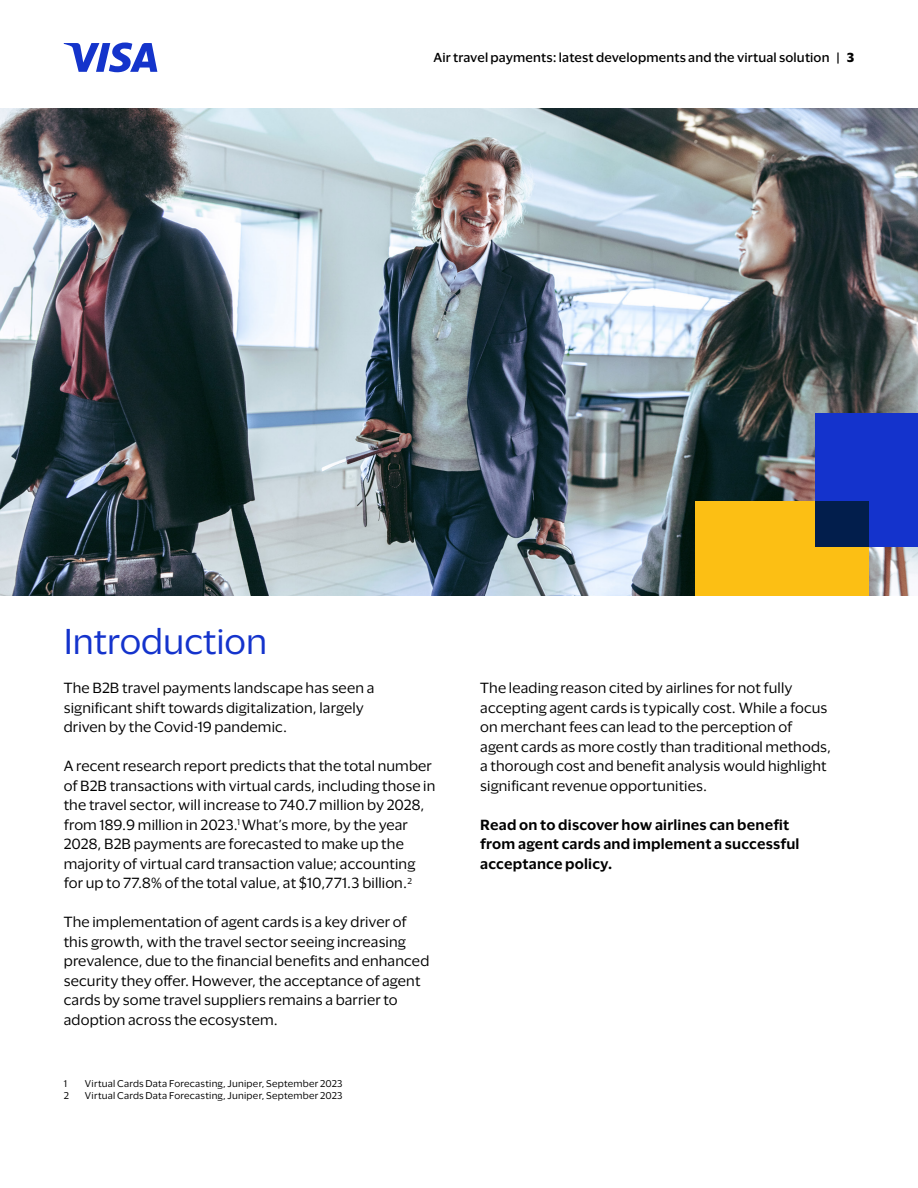
<style>
.page{position:relative;width:918px;height:1188px;background:#fff}
.page>*{position:absolute;margin:0;border:0;box-sizing:border-box;transform-origin:0 0}
.t1{font:33px "Visa Dialect";color:#1433cc}
.t2{font:13.5px/19.5px "Visa Dialect";letter-spacing:.01em;color:#000}
.t3{font:600 13.5px/19.5px "Visa Dialect";letter-spacing:.015em;color:#000}
.t4{font:500 12px "Visa Dialect";letter-spacing:.015em;color:#000}
.t5{font:9px "Visa Dialect";letter-spacing:.025em;color:#000}
.s1{font-weight:700}
</style>
<div class="page">
<svg style="left:64px;top:43px;width:93px;height:29px"></svg>
<img style="left:0;top:108px;width:918px;height:488px">
<div style="left:815px;top:413px;width:103px;height:134px;background:#1433cc"></div>
<div style="left:695px;top:502px;width:173px;height:94px;background:#fcbf14"></div>
<div style="left:815px;top:502px;width:53px;height:45px;background:#021e4c"></div>
<p class="t4" style="left:433px;top:48px;width:422px">Air travel payments: latest developments and the virtual solution | <span class="s1">3</span></p>
<h1 class="t1" style="left:64px;top:617px;width:205px">Introduction</h1>
<p class="t2" style="left:64px;top:678px;width:312px">The B2B travel payments landscape has seen a significant shift towards digitalization, largely driven by the Covid-19 pandemic.</p>
<p class="t2" style="left:64px;top:756px;width:373px">A recent research report predicts that the total number of B2B transactions with virtual cards, including those in the travel sector, will increase to 740.7 million by 2028, from 189.9 million in 2023.<sup>1</sup> What’s more, by the year</p>
<p class="t2" style="left:64px;top:834px;width:353px">2028, B2B payments are forecasted to make up the majority of virtual card transaction value; accounting for up to 77.8% of the total value, at $10,771.3 billion.<sup>2</sup></p>
<p class="t2" style="left:64px;top:912px;width:367px">The implementation of agent cards is a key driver of this growth, with the travel sector seeing increasing prevalence, due to the financial benefits and enhanced security they offer. However, the acceptance of agent cards by some travel suppliers remains a barrier to adoption across the ecosystem.</p>
<p class="t5" style="left:64px;top:1077px;width:5px">1</p>
<p class="t5" style="left:85px;top:1077px;width:259px">Virtual Cards Data Forecasting, Juniper, September 2023</p>
<p class="t5" style="left:64px;top:1089px;width:7px">2</p>
<p class="t5" style="left:85px;top:1089px;width:259px">Virtual Cards Data Forecasting, Juniper, September 2023</p>
<p class="t2" style="left:480px;top:678px;width:352px">The leading reason cited by airlines for not fully accepting agent cards is typically cost. While a focus on merchant fees can lead to the perception of agent cards as more costly than traditional methods, a thorough cost and benefit analysis would highlight significant revenue opportunities.</p>
<p class="t3" style="left:480px;top:814px;width:321px">Read on to discover how airlines can benefit from agent cards and implement a successful acceptance policy.</p>
</div>
